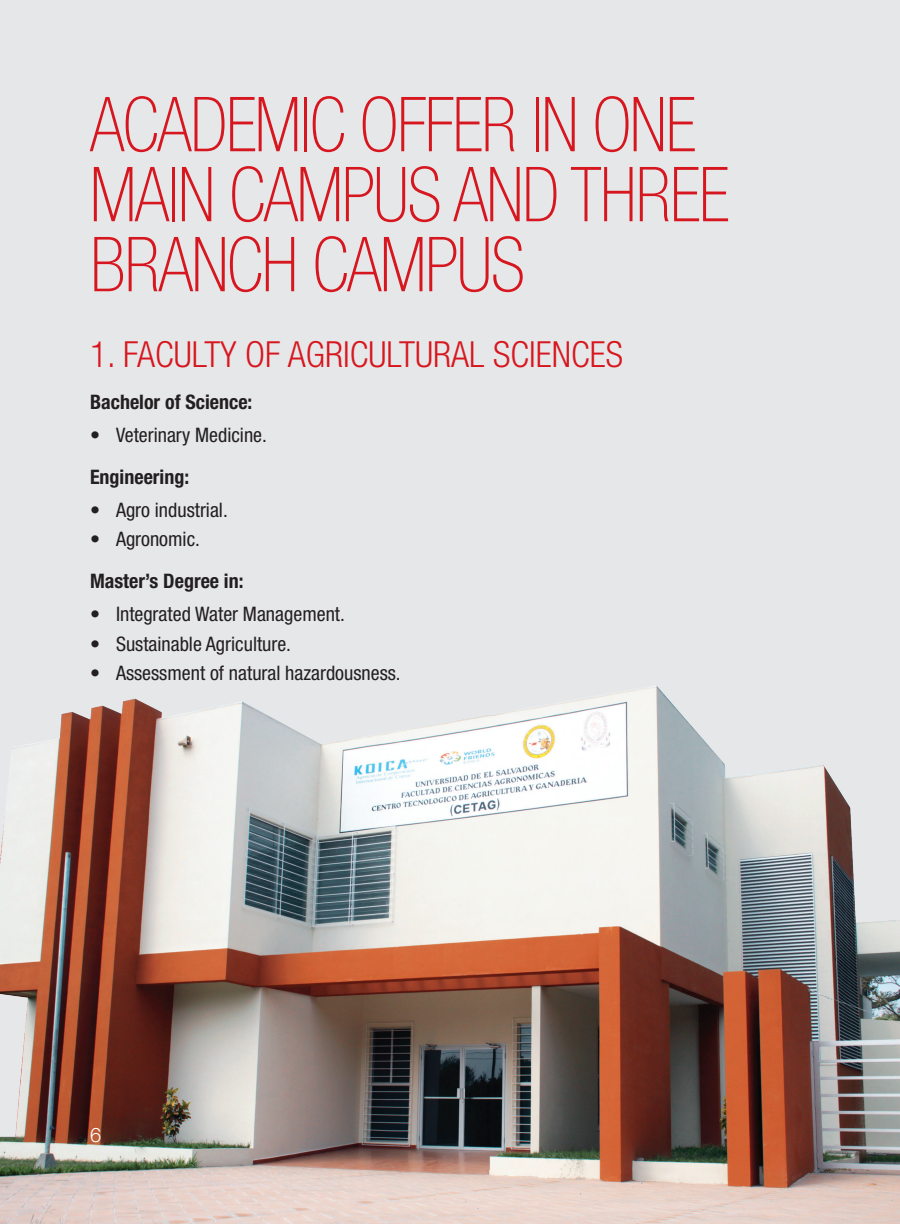
<style>
.page{position:relative;width:900px;height:1224px;background:#e6e7e9}
.page>*{position:absolute;margin:0;border:0;box-sizing:border-box;transform-origin:0 0}
.t1{font:100 condensed 76px/70px "Helvetica Neue";letter-spacing:-.02em;color:#d7171f;scale:.94 1}
.t2{font:300 condensed 36px "Helvetica Neue";color:#d7171f}
.t3{font:condensed 20px "Helvetica Neue";color:#231f20}
.t4{font:700 condensed 20px "Helvetica Neue";color:#231f20}
.t5{font:300 20px "Helvetica Neue";color:#fff}
</style>
<div class="page">
<img style="left:0;top:686px;width:900px;height:538px">
<h1 class="t1" style="left:90px;top:89px;width:681px">ACADEMIC OFFER IN ONE<br>MAIN CAMPUS AND THREE<br>BRANCH CAMPUS</h1>
<h2 class="t2" style="left:90px;top:334px;width:534px">1. FACULTY OF AGRICULTURAL SCIENCES</h2>
<p class="t4" style="left:90px;top:390px;width:164px">Bachelor of Science:</p>
<p class="t3" style="left:90px;top:423px;width:178px">• Veterinary Medicine.</p>
<p class="t4" style="left:90px;top:465px;width:101px">Engineering:</p>
<p class="t3" style="left:90px;top:498px;width:139px">• Agro industrial.</p>
<p class="t3" style="left:90px;top:528px;width:112px">• Agronomic.</p>
<p class="t4" style="left:90px;top:569px;width:155px">Master’s Degree in:</p>
<p class="t3" style="left:90px;top:603px;width:256px">• Integrated Water Management.</p>
<p class="t3" style="left:90px;top:632px;width:203px">• Sustainable Agriculture.</p>
<p class="t3" style="left:90px;top:661px;width:312px">• Assessment of natural hazardousness.</p>
<p class="t5" style="left:90px;top:1123px;width:13px">6</p>
</div>
